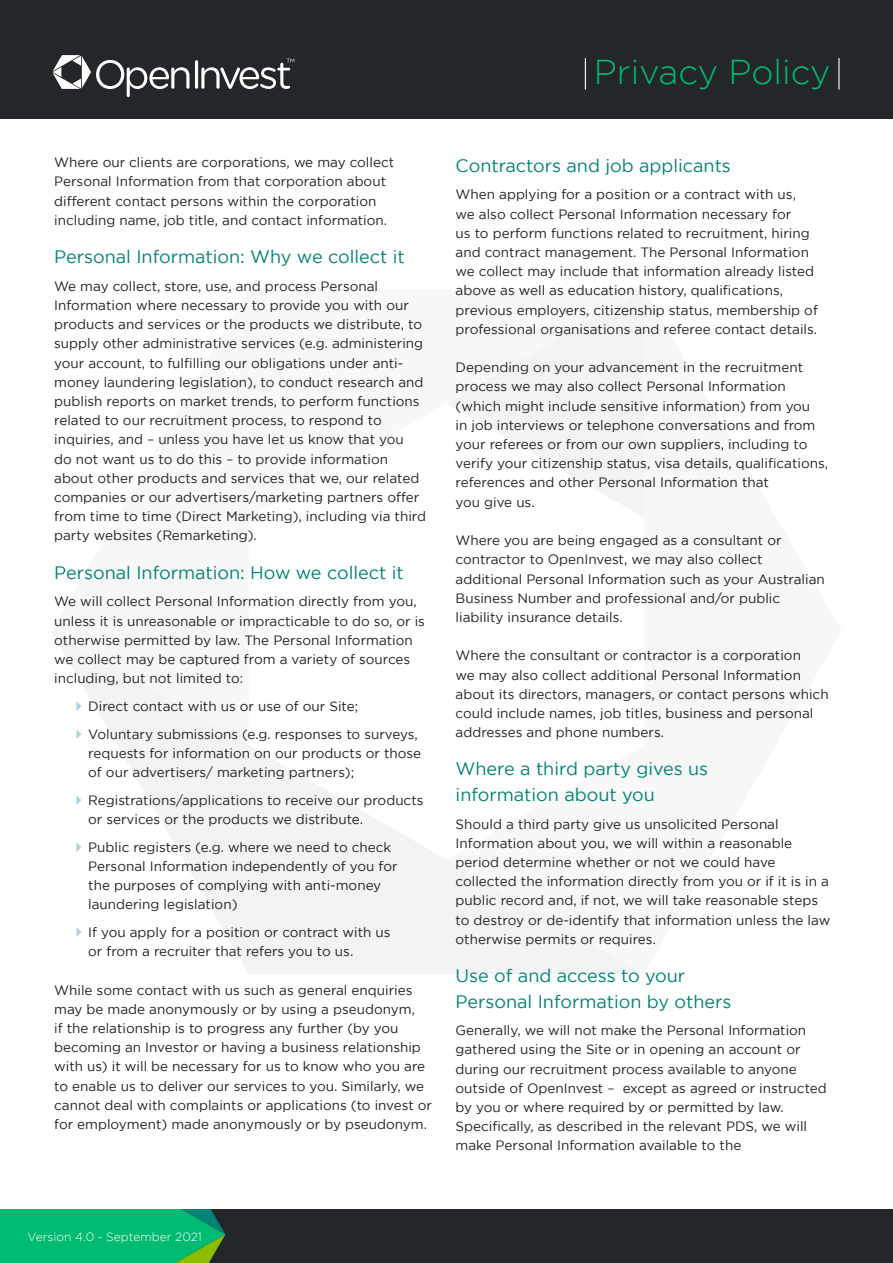
<style>
.page{position:relative;width:893px;height:1263px;background:#fff}
.page>*{position:absolute;margin:0;border:0;box-sizing:border-box;transform-origin:0 0}
.t1{font:300 34.5px "Gotham";color:#00bb72}
._2_Level_Page_Header{font:18px/25.5px "Gotham";color:#008376}
.BodyCopy{font:13.5px/19.2px "Gotham";color:#231f20}
.t2{font:300 12px "Gotham";color:#fff}
</style>
<div class="page">
<div style="left:0;top:1209px;width:893px;height:54px;background:#242729"></div>
<svg style="left:0;top:1209px;width:225px;height:54px;background:#06b46b"></svg>
<svg style="left:118px;top:745px;width:524px;height:229px;fill:#f4f5f5"></svg>
<svg style="left:447px;top:290px;width:197px;height:227px;fill:#f4f4f4"></svg>
<div style="left:0;top:0;width:893px;height:119px;background:#242729"></div>
<hr style="left:585px;top:58px;width:1px;height:31px;background:#fff">
<hr style="left:838px;top:58px;width:1px;height:31px;background:#fff">
<hr style="left:195px;top:60px;width:3px;height:29px;background:#fff;border-radius:2px">
<svg style="left:53px;top:55px;width:136px;height:42px"></svg>
<svg style="left:201px;top:59px;width:93px;height:30px"></svg>
<svg style="left:53px;top:633px;width:194px;height:112px"></svg>
<h1 class="t1" style="left:594px;top:53px;width:238px">Privacy Policy</h1>
<p class="BodyCopy" style="left:54px;top:153px;width:341px">Where our clients are corporations, we may collect Personal Information from that corporation about different contact persons within the corporation including name, job title, and contact information.</p>
<p class="_2_Level_Page_Header" style="left:54px;top:244px;width:352px">Personal Information: Why we collect it</p>
<p class="BodyCopy" style="left:54px;top:276px;width:373px">We may collect, store, use, and process Personal Information where necessary to provide you with our products and services or the products we distribute, to supply other administrative services (e.g. administering your account, to fulfilling our obligations under anti&shy;money laundering legislation), to conduct research and publish reports on market trends, to perform functions related to our recruitment process, to respond to inquiries, and – unless you have let us know that you<br>do not want us to do this – to provide information about other products and services that we, our related companies or our advertisers/marketing partners offer from time to time (Direct Marketing), including via third party websites (Remarketing).</p>
<p class="_2_Level_Page_Header" style="left:54px;top:559px;width:351px">Personal Information: How we collect it</p>
<p class="BodyCopy" style="left:54px;top:592px;width:372px">We will collect Personal Information directly from you, unless it is unreasonable or impracticable to do so, or is otherwise permitted by law. The Personal Information we collect may be captured from a variety of sources including, but not limited to:</p>
<p class="BodyCopy" style="left:88px;top:696px;width:272px">Direct contact with us or use of our Site;</p>
<p class="BodyCopy" style="left:88px;top:724px;width:335px">Voluntary submissions (e.g. responses to surveys, requests for information on our products or those of our advertisers/ marketing partners);</p>
<p class="BodyCopy" style="left:88px;top:790px;width:337px">Registrations/applications to receive our products or services or the products we distribute.</p>
<p class="BodyCopy" style="left:88px;top:837px;width:311px">Public registers (e.g. where we need to check Personal Information independently of you for the purposes of complying with anti-money laundering legislation)</p>
<p class="BodyCopy" style="left:88px;top:922px;width:304px">If you apply for a position or contract with us or from a recruiter that refers you to us.</p>
<p class="BodyCopy" style="left:54px;top:980px;width:379px">While some contact with us such as general enquiries may be made anonymously or by using a pseudonym,<br>if the relationship is to progress any further (by you becoming an Investor or having a business relationship with us) it will be necessary for us to know who you are to enable us to deliver our services to you. Similarly, we cannot deal with complaints or applications (to invest or for employment) made anonymously or by pseudonym.</p>
<p class="_2_Level_Page_Header" style="left:456px;top:152px;width:277px">Contractors and job applicants</p>
<p class="BodyCopy" style="left:456px;top:185px;width:364px">When applying for a position or a contract with us, we also collect Personal Information necessary for<br>us to perform functions related to recruitment, hiring and contract management. The Personal Information we collect may include that information already listed above as well as education history, qualifications, previous employers, citizenship status, membership of professional organisations and referee contact details.</p>
<p class="BodyCopy" style="left:456px;top:358px;width:374px">Depending on your advancement in the recruitment process we may also collect Personal Information (which might include sensitive information) from you<br>in job interviews or telephone conversations and from your referees or from our own suppliers, including to verify your citizenship status, visa details, qualifications, references and other Personal Information that</p>
<p class="BodyCopy" style="left:456px;top:492px;width:81px">you give us.</p>
<p class="BodyCopy" style="left:456px;top:530px;width:371px">Where you are being engaged as a consultant or contractor to OpenInvest, we may also collect additional Personal Information such as your Australian Business Number and professional and/or public liability insurance details.</p>
<p class="BodyCopy" style="left:456px;top:646px;width:375px">Where the consultant or contractor is a corporation<br>we may also collect additional Personal Information about its directors, managers, or contact persons which could include names, job titles, business and personal addresses and phone numbers.</p>
<p class="_2_Level_Page_Header" style="left:456px;top:756px;width:254px">Where a third party gives us information about you</p>
<p class="BodyCopy" style="left:456px;top:814px;width:376px">Should a third party give us unsolicited Personal Information about you, we will within a reasonable period determine whether or not we could have collected the information directly from you or if it is in a public record and, if not, we will take reasonable steps to destroy or de-identify that information unless the law otherwise permits or requires.</p>
<p class="_2_Level_Page_Header" style="left:456px;top:963px;width:277px">Use of and access to your<br>Personal Information by others</p>
<p class="BodyCopy" style="left:456px;top:1021px;width:373px">Generally, we will not make the Personal Information gathered using the Site or in opening an account or during our recruitment process available to anyone outside of OpenInvest – except as agreed or instructed by you or where required by or permitted by law.<br>Specifically, as described in the relevant PDS, we will make Personal Information available to the</p>
<p class="t2" style="left:28px;top:1230px;width:176px">Version 4.0 - September 2021</p>
</div>
